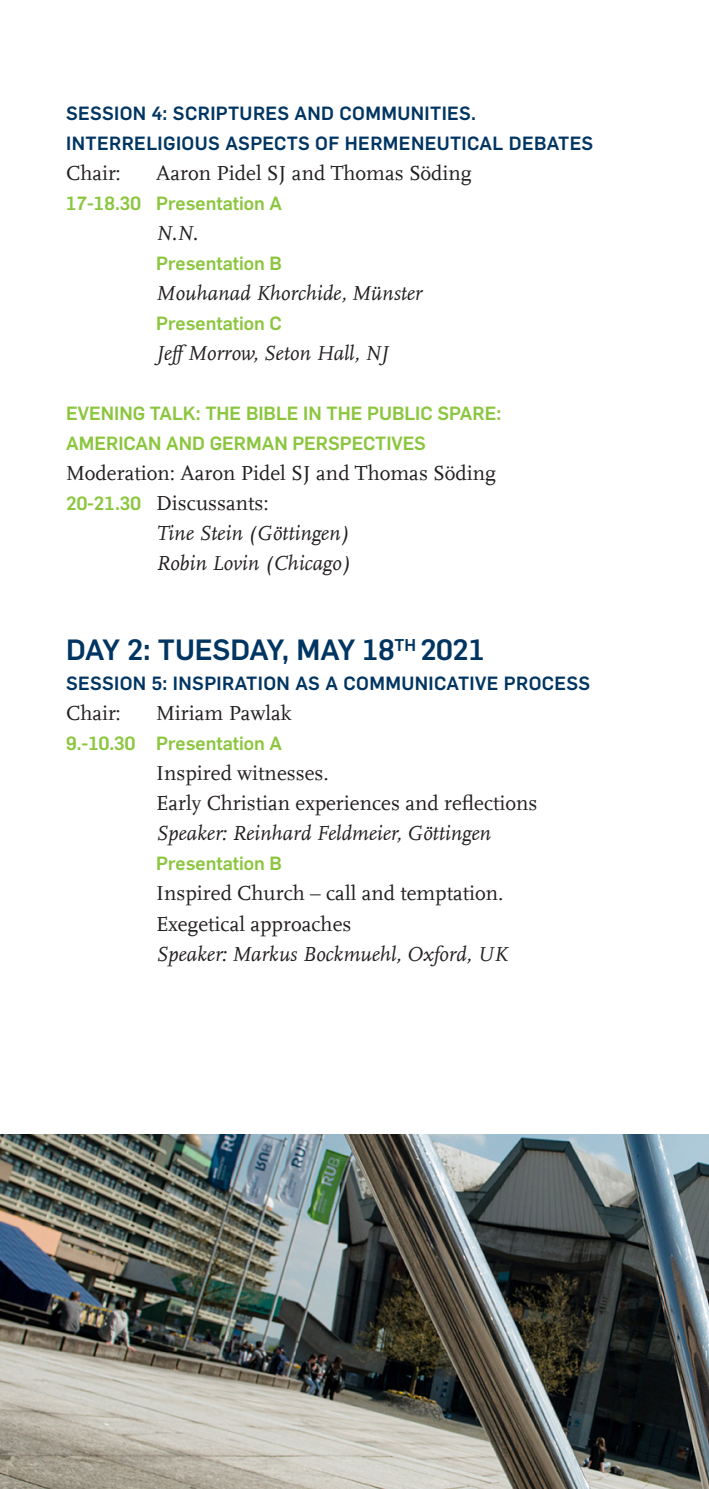
<style>
.page{position:relative;width:709px;height:1489px;background:#fff}
.page>*{position:absolute;margin:0;border:0;box-sizing:border-box;transform-origin:0 0}
.Headline_Zeile1{font:700 28.75px "Rub Flama";color:#003562}
.Absatzformat_1{font:21.25px "RUB Scala MZ";color:#231f20}
.Absatzformat_1-2{font:italic 21.25px "RUB Scala MZ";color:#231f20}
.Absatzformat_1-3{font:700 18.75px "Rub Flama";color:#8bc63e}
.Absatzformat_1-4{font:700 18.75px "Rub Flama";letter-spacing:.02em;color:#003562}
.s1{font-family:"Rub Flama";font-weight:700;font-size:18.75px;color:#8bc63e}
</style>
<div class="page">
<img style="left:0;top:1134px;width:709px;height:354px">
<p class="Absatzformat_1-4" style="left:66px;top:100px;width:411px">SESSION 4: SCRIPTURES AND COMMUNITIES.</p>
<p class="Absatzformat_1-4" style="left:66px;top:130px;width:528px">INTERRELIGIOUS ASPECTS OF HERMENEUTICAL DEBATES</p>
<p class="Absatzformat_1" style="left:66px;top:159px;width:56px">Chair:</p>
<p class="Absatzformat_1" style="left:156px;top:159px;width:317px">Aaron Pidel SJ and Thomas Söding</p>
<p class="Absatzformat_1-3" style="left:66px;top:190px;width:217px">17-18.30 Presentation A</p>
<p class="Absatzformat_1-2" style="left:156px;top:220px;width:43px">N.N.</p>
<p class="Absatzformat_1-3" style="left:156px;top:250px;width:127px">Presentation B</p>
<p class="Absatzformat_1-2" style="left:156px;top:280px;width:268px">Mouhanad Khorchide, Münster</p>
<p class="Absatzformat_1-3" style="left:156px;top:310px;width:127px">Presentation C</p>
<p class="Absatzformat_1-2" style="left:156px;top:340px;width:234px">JeffMorrow, Seton Hall, NJ</p>
<p class="Absatzformat_1-3" style="left:66px;top:400px;width:436px">EVENING TALK: THE BIBLE IN THE PUBLIC SPARE:</p>
<p class="Absatzformat_1-3" style="left:66px;top:430px;width:361px">AMERICAN AND GERMAN PERSPECTIVES</p>
<p class="Absatzformat_1" style="left:66px;top:459px;width:431px">Moderation: Aaron Pidel SJ and Thomas Söding</p>
<p class="Absatzformat_1" style="left:66px;top:489px;width:204px"><span class="s1">20-21.30</span> Discussants:</p>
<p class="Absatzformat_1-2" style="left:156px;top:520px;width:194px">Tine Stein (Göttingen)</p>
<p class="Absatzformat_1-2" style="left:156px;top:550px;width:196px">Robin Lovin (Chicago)</p>
<p class="Headline_Zeile1" style="left:66px;top:629px;width:420px">DAY 2: TUESDAY, MAY 18<sup>TH</sup> 2021</p>
<p class="Absatzformat_1-4" style="left:66px;top:670px;width:525px">SESSION 5: INSPIRATION AS A COMMUNICATIVE PROCESS</p>
<p class="Absatzformat_1" style="left:66px;top:699px;width:56px">Chair:</p>
<p class="Absatzformat_1" style="left:156px;top:699px;width:137px">Miriam Pawlak</p>
<p class="Absatzformat_1-3" style="left:66px;top:730px;width:217px">9.-10.30 Presentation A</p>
<p class="Absatzformat_1" style="left:156px;top:759px;width:174px">Inspired witnesses.</p>
<p class="Absatzformat_1" style="left:156px;top:789px;width:383px">Early Christian experiences and reflections</p>
<p class="Absatzformat_1-2" style="left:156px;top:820px;width:336px">Speaker: Reinhard Feldmeier, Göttingen</p>
<p class="Absatzformat_1-3" style="left:156px;top:850px;width:127px">Presentation B</p>
<p class="Absatzformat_1" style="left:156px;top:879px;width:349px">Inspired Church – call and temptation.</p>
<p class="Absatzformat_1" style="left:156px;top:909px;width:197px">Exegetical approaches</p>
<p class="Absatzformat_1-2" style="left:156px;top:940px;width:353px">Speaker: Markus Bockmuehl, Oxford, UK</p>
</div>
